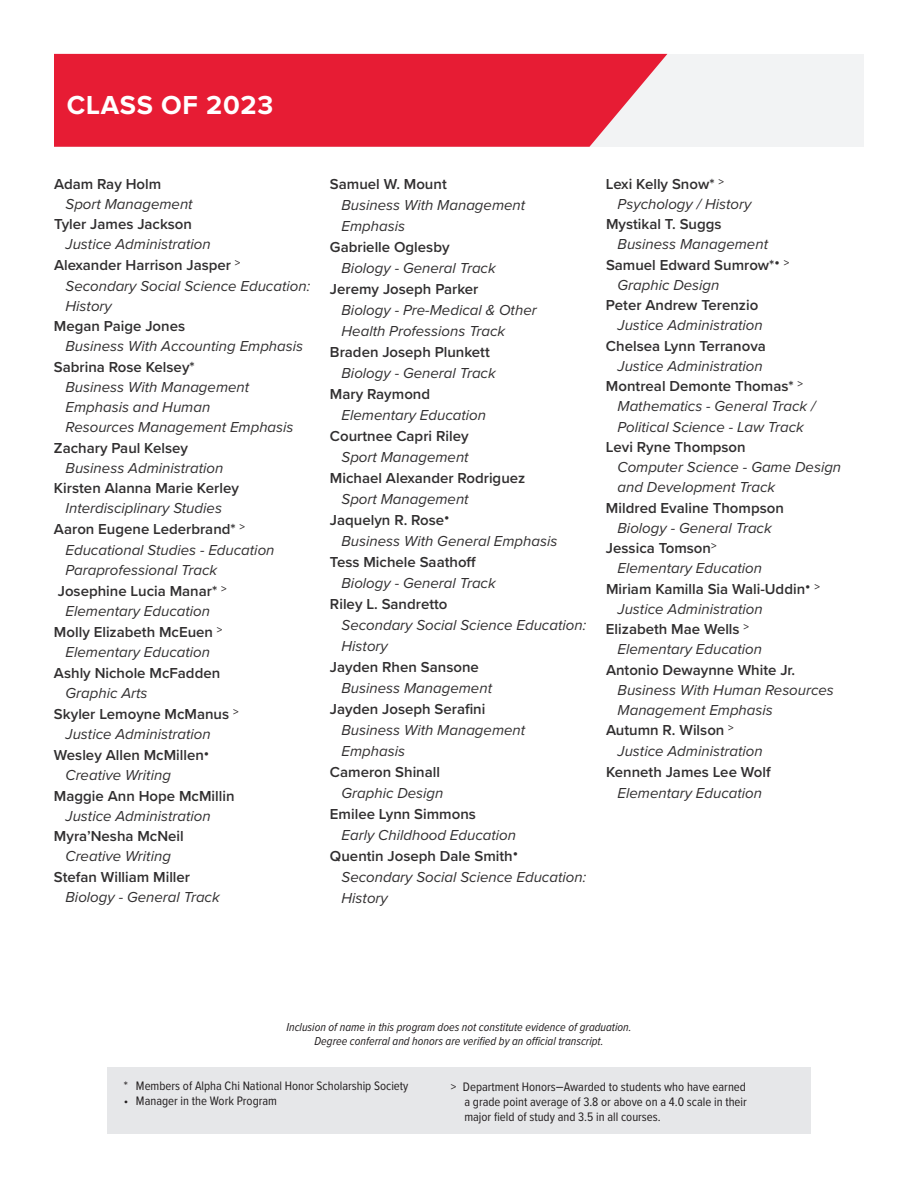
<style>
.page{position:relative;width:918px;height:1188px;background:#fff}
.page>*{position:absolute;margin:0;border:0;box-sizing:border-box;transform-origin:0 0}
.t1{font:700 27px "Proxima Nova A";letter-spacing:.025em;color:#fff}
.t2{font:italic 15px/20.2px "Proxima Nova";color:#312f30}
.t3{font:600 15px "Proxima Nova";color:#312f30}
.t4{font:12.75px/15.3px "Proxima Nova Cond";color:#231f20;text-align:justify}
.t5{font:italic 12px/14.4px "Proxima Nova Cond";color:#231f20;text-align:center}
.s1{font-weight:600;font-style:normal}
.s2{font-size:15px}
</style>
<div class="page">
<div style="left:54px;top:54px;width:810px;height:93px;background:#f2f3f4"></div>
<svg style="left:54px;top:54px;width:613px;height:93px;background:#e72a40"></svg>
<div style="left:107px;top:1067px;width:704px;height:67px;background:#e6e7e9"></div>
<h1 class="t1" style="left:67px;top:90px;width:208px">CLASS OF 2023</h1>
<p class="t3" style="left:54px;top:172px;width:109px">Adam Ray Holm</p>
<p class="t2" style="left:66px;top:193px;width:129px">Sport Management</p>
<p class="t3" style="left:54px;top:213px;width:139px">Tyler James Jackson</p>
<p class="t2" style="left:66px;top:234px;width:147px">Justice Administration</p>
<p class="t3" style="left:54px;top:254px;width:188px">Alexander Harrison Jasper <sup>&gt;</sup></p>
<p class="t2" style="left:66px;top:275px;width:246px">Secondary Social Science Education:</p>
<p class="t2" style="left:66px;top:295px;width:48px">History</p>
<p class="t3" style="left:54px;top:315px;width:133px">Megan Paige Jones</p>
<p class="t2" style="left:66px;top:336px;width:239px">Business With Accounting Emphasis</p>
<p class="t3" style="left:54px;top:355px;width:142px">Sabrina Rose Kelsey*</p>
<p class="t2" style="left:66px;top:376px;width:230px">Business With Management<br>Emphasis and Human<br>Resources Management Emphasis</p>
<p class="t3" style="left:54px;top:436px;width:136px">Zachary Paul Kelsey</p>
<p class="t2" style="left:66px;top:457px;width:159px">Business Administration</p>
<p class="t3" style="left:54px;top:477px;width:186px">Kirsten Alanna Marie Kerley</p>
<p class="t2" style="left:66px;top:498px;width:158px">Interdisciplinary Studies</p>
<p class="t3" style="left:54px;top:518px;width:193px">Aaron Eugene Lederbrand* <sup>&gt;</sup></p>
<p class="t2" style="left:66px;top:539px;width:210px">Educational Studies - Education</p>
<p class="t2" style="left:66px;top:559px;width:153px">Paraprofessional Track</p>
<p class="t3" style="left:58px;top:580px;width:170px">Josephine Lucia Manar* <sup>&gt;</sup></p>
<p class="t2" style="left:66px;top:600px;width:146px">Elementary Education</p>
<p class="t3" style="left:54px;top:621px;width:170px">Molly Elizabeth McEuen <sup>&gt;</sup></p>
<p class="t2" style="left:66px;top:642px;width:146px">Elementary Education</p>
<p class="t3" style="left:54px;top:661px;width:168px">Ashly Nichole McFadden</p>
<p class="t2" style="left:66px;top:682px;width:84px">Graphic Arts</p>
<p class="t3" style="left:54px;top:703px;width:186px">Skyler Lemoyne McManus <sup>&gt;</sup></p>
<p class="t2" style="left:66px;top:723px;width:147px">Justice Administration</p>
<p class="t3" style="left:54px;top:744px;width:157px">Wesley Allen McMillen•</p>
<p class="t2" style="left:66px;top:765px;width:107px">Creative Writing</p>
<p class="t3" style="left:54px;top:784px;width:182px">Maggie Ann Hope McMillin</p>
<p class="t2" style="left:66px;top:805px;width:147px">Justice Administration</p>
<p class="t3" style="left:54px;top:825px;width:131px">Myra’Nesha McNeil</p>
<p class="t2" style="left:66px;top:846px;width:107px">Creative Writing</p>
<p class="t3" style="left:54px;top:865px;width:138px">Stefan William Miller</p>
<p class="t2" style="left:66px;top:886px;width:156px">Biology - General Track</p>
<p class="t3" style="left:330px;top:172px;width:118px">Samuel W. Mount</p>
<p class="t2" style="left:342px;top:193px;width:185px;line-height:21px">Business With Management<br>Emphasis</p>
<p class="t3" style="left:330px;top:235px;width:121px">Gabrielle Oglesby</p>
<p class="t2" style="left:342px;top:257px;width:156px">Biology - General Track</p>
<p class="t3" style="left:330px;top:277px;width:150px">Jeremy Joseph Parker</p>
<p class="t2" style="left:342px;top:298px;width:197px;line-height:21px">Biology - Pre-Medical &amp; Other<br>Health Professions Track</p>
<p class="t3" style="left:330px;top:340px;width:161px">Braden Joseph Plunkett</p>
<p class="t2" style="left:342px;top:362px;width:156px">Biology - General Track</p>
<p class="t3" style="left:330px;top:382px;width:102px">Mary Raymond</p>
<p class="t2" style="left:342px;top:404px;width:146px">Elementary Education</p>
<p class="t3" style="left:330px;top:424px;width:140px">Courtnee Capri Riley</p>
<p class="t2" style="left:342px;top:446px;width:129px">Sport Management</p>
<p class="t3" style="left:330px;top:466px;width:197px">Michael Alexander Rodriguez</p>
<p class="t2" style="left:342px;top:488px;width:129px">Sport Management</p>
<p class="t3" style="left:330px;top:508px;width:121px">Jaquelyn R. Rose•</p>
<p class="t2" style="left:342px;top:530px;width:217px">Business With General Emphasis</p>
<p class="t3" style="left:330px;top:550px;width:148px">Tess Michele Saathoff</p>
<p class="t2" style="left:342px;top:572px;width:156px">Biology - General Track</p>
<p class="t3" style="left:330px;top:592px;width:119px">Riley L. Sandretto</p>
<p class="t2" style="left:342px;top:613px;width:246px;line-height:21px">Secondary Social Science Education:<br>History</p>
<p class="t3" style="left:330px;top:655px;width:150px">Jayden Rhen Sansone</p>
<p class="t2" style="left:342px;top:677px;width:152px">Business Management</p>
<p class="t3" style="left:330px;top:697px;width:157px">Jayden Joseph Serafini</p>
<p class="t2" style="left:342px;top:718px;width:185px;line-height:21px">Business With Management<br>Emphasis</p>
<p class="t3" style="left:330px;top:760px;width:112px">Cameron Shinall</p>
<p class="t2" style="left:342px;top:782px;width:103px">Graphic Design</p>
<p class="t3" style="left:330px;top:802px;width:147px">Emilee Lynn Simmons</p>
<p class="t2" style="left:342px;top:824px;width:176px">Early Childhood Education</p>
<p class="t3" style="left:330px;top:844px;width:190px">Quentin Joseph Dale Smith•</p>
<p class="t2" style="left:342px;top:865px;width:246px;line-height:21px">Secondary Social Science Education:<br>History</p>
<p class="t2" style="left:618px;top:173px;width:135px;text-indent:-12px"><span class="s1">Lexi Kelly Snow*</span> <sup>&gt;<br></sup>Psychology / History</p>
<p class="t3" style="left:606px;top:213px;width:117px">Mystikal T. Suggs</p>
<p class="t2" style="left:618px;top:234px;width:152px">Business Management</p>
<p class="t3" style="left:606px;top:253px;width:185px">Samuel Edward Sumrow*• <sup>&gt;</sup></p>
<p class="t2" style="left:618px;top:274px;width:103px">Graphic Design</p>
<p class="t3" style="left:606px;top:294px;width:154px">Peter Andrew Terenzio</p>
<p class="t2" style="left:618px;top:315px;width:147px">Justice Administration</p>
<p class="t3" style="left:606px;top:334px;width:161px">Chelsea Lynn Terranova</p>
<p class="t2" style="left:618px;top:355px;width:147px">Justice Administration</p>
<p class="t3" style="left:606px;top:375px;width:199px">Montreal Demonte Thomas* <sup>&gt;</sup></p>
<p class="t2" style="left:618px;top:396px;width:200px">Mathematics - General Track /</p>
<p class="t2" style="left:618px;top:416px;width:188px">Political Science - Law Track</p>
<p class="t3" style="left:606px;top:436px;width:141px">Levi Ryne Thompson</p>
<p class="t2" style="left:618px;top:456px;width:225px">Computer Science - Game Design and Development Track</p>
<p class="t3" style="left:606px;top:496px;width:179px">Mildred Evaline Thompson</p>
<p class="t2" style="left:606px;top:517px;width:167px;text-indent:12px">Biology - General Track<br><span class="s1">Jessica Tomson</span><sup>&gt;</sup></p>
<p class="t2" style="left:618px;top:558px;width:146px">Elementary Education</p>
<p class="t3" style="left:606px;top:577px;width:216px">Miriam Kamilla Sia Wali-Uddin• <sup>&gt;</sup></p>
<p class="t2" style="left:618px;top:598px;width:147px">Justice Administration</p>
<p class="t3" style="left:606px;top:618px;width:145px">Elizabeth Mae Wells <sup>&gt;</sup></p>
<p class="t2" style="left:618px;top:639px;width:146px">Elementary Education</p>
<p class="t3" style="left:606px;top:658px;width:191px">Antonio Dewaynne White Jr.</p>
<p class="t2" style="left:618px;top:679px;width:218px">Business With Human Resources</p>
<p class="t2" style="left:618px;top:699px;width:157px">Management Emphasis</p>
<p class="t3" style="left:606px;top:719px;width:129px">Autumn R. Wilson <sup>&gt;</sup></p>
<p class="t2" style="left:618px;top:740px;width:147px">Justice Administration</p>
<p class="t3" style="left:606px;top:760px;width:166px">Kenneth James Lee Wolf</p>
<p class="t2" style="left:618px;top:782px;width:146px">Elementary Education</p>
<p class="t5" style="left:286px;top:1019px;width:347px">Inclusion of name in this program does not constitute evidence of graduation.<br>Degree conferral and honors are verified by an official transcript.</p>
<p class="t4" style="left:124px;top:1078px;width:286px">* Members of Alpha Chi National Honor Scholarship Society</p>
<p class="t4" style="left:124px;top:1093px;width:155px">• Manager in the Work Program</p>
<p class="t4" style="left:464px;top:1078px;width:284px;text-indent:-14px">&gt; Department Honors<span class="s2">–</span>Awarded to students who have earned a grade point average of 3.8 or above on a 4.0 scale in their major field of study and 3.5 in all courses.</p>
</div>
